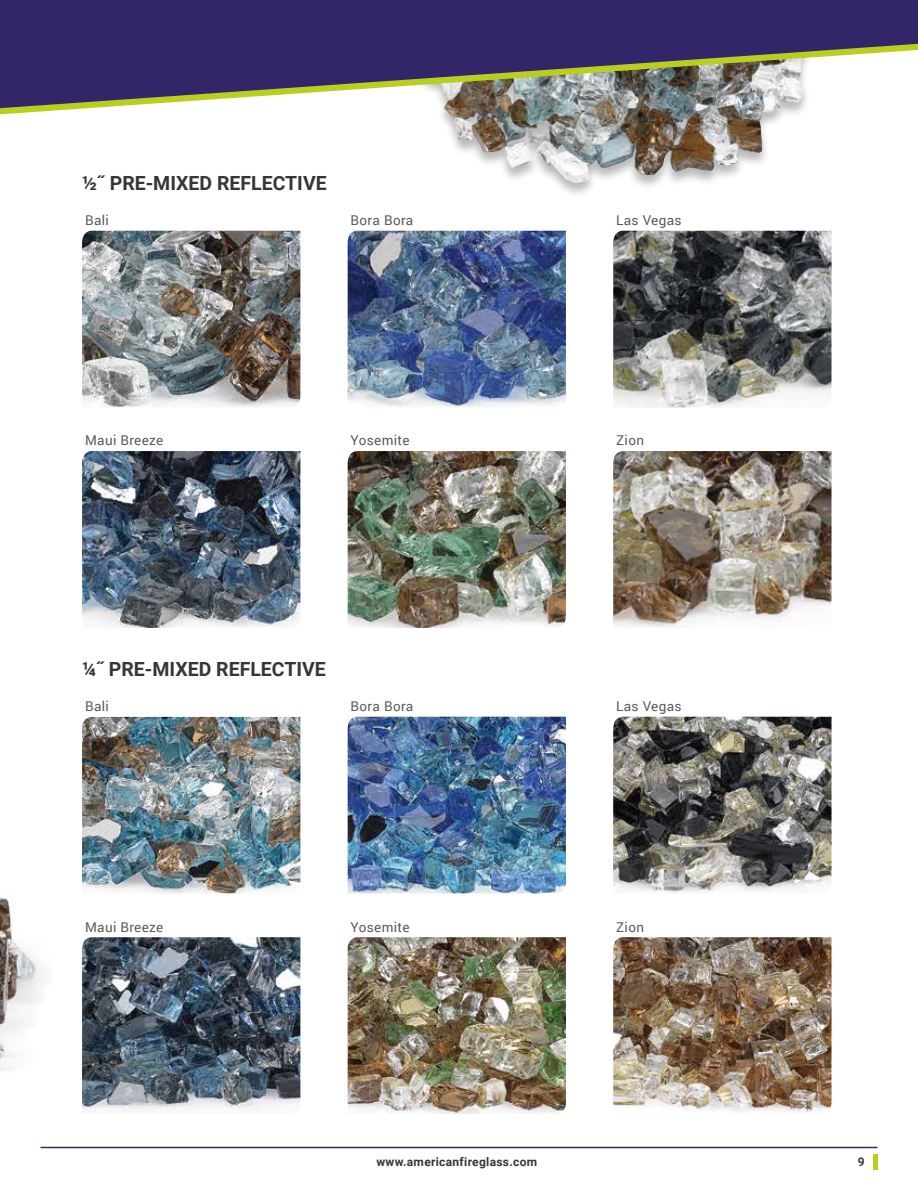
<style>
.page{position:relative;width:918px;height:1188px;background:#fff}
.page>*{position:absolute;margin:0;border:0;box-sizing:border-box;transform-origin:0 0}
.t1{font:700 19.5px "Roboto";color:#363636}
.t2{font:13.5px "Roboto";letter-spacing:.025em;color:#5a5a5b}
.t3{font:700 12px "Roboto";letter-spacing:.025em;color:#363636}
</style>
<div class="page">
<div style="left:873px;top:1155px;width:5px;height:15px;background:#b9ce1f"></div>
<hr style="left:40px;top:1147px;width:838px;height:1px;background:#322669">
<div style="left:402px;top:43px;width:411px;height:155px;background:#000;opacity:.28"></div>
<img style="left:410px;top:114px;width:306px;height:69px">
<img style="left:0;top:108px;width:813px;height:6px">
<svg style="left:0;top:0;width:918px;height:108px;background:#5b5479"></svg>
<img style="left:613px;top:231px;width:219px;height:177px">
<img style="left:348px;top:231px;width:218px;height:177px">
<img style="left:82px;top:231px;width:218px;height:177px">
<img style="left:613px;top:451px;width:219px;height:177px">
<img style="left:348px;top:451px;width:218px;height:177px">
<img style="left:82px;top:451px;width:218px;height:177px">
<img style="left:0;top:897px;width:52px;height:252px">
<img style="left:613px;top:717px;width:219px;height:176px">
<img style="left:348px;top:717px;width:218px;height:177px">
<img style="left:82px;top:717px;width:218px;height:177px">
<img style="left:613px;top:937px;width:219px;height:177px">
<img style="left:348px;top:937px;width:218px;height:177px">
<img style="left:82px;top:937px;width:218px;height:173px">
<h1 class="t1" style="left:82px;top:170px;width:246px">½˝ PRE-MIXED REFLECTIVE</h1>
<p class="t2" style="left:85px;top:211px;width:25px">Bali</p>
<p class="t2" style="left:351px;top:211px;width:64px">Bora Bora</p>
<p class="t2" style="left:616px;top:211px;width:67px">Las Vegas</p>
<p class="t2" style="left:85px;top:431px;width:80px">Maui Breeze</p>
<p class="t2" style="left:351px;top:431px;width:61px">Yosemite</p>
<p class="t2" style="left:616px;top:431px;width:29px">Zion</p>
<h1 class="t1" style="left:82px;top:656px;width:245px">¼˝ PRE-MIXED REFLECTIVE</h1>
<p class="t2" style="left:85px;top:697px;width:25px">Bali</p>
<p class="t2" style="left:351px;top:697px;width:64px">Bora Bora</p>
<p class="t2" style="left:616px;top:697px;width:67px">Las Vegas</p>
<p class="t2" style="left:85px;top:917px;width:80px">Maui Breeze</p>
<p class="t2" style="left:351px;top:917px;width:61px">Yosemite</p>
<p class="t2" style="left:616px;top:917px;width:29px">Zion</p>
<p class="t3" style="left:377px;top:1153px;width:162px">www.americanfireglass.com</p>
<p class="t3" style="left:858px;top:1153px;width:8px">9</p>
</div>
